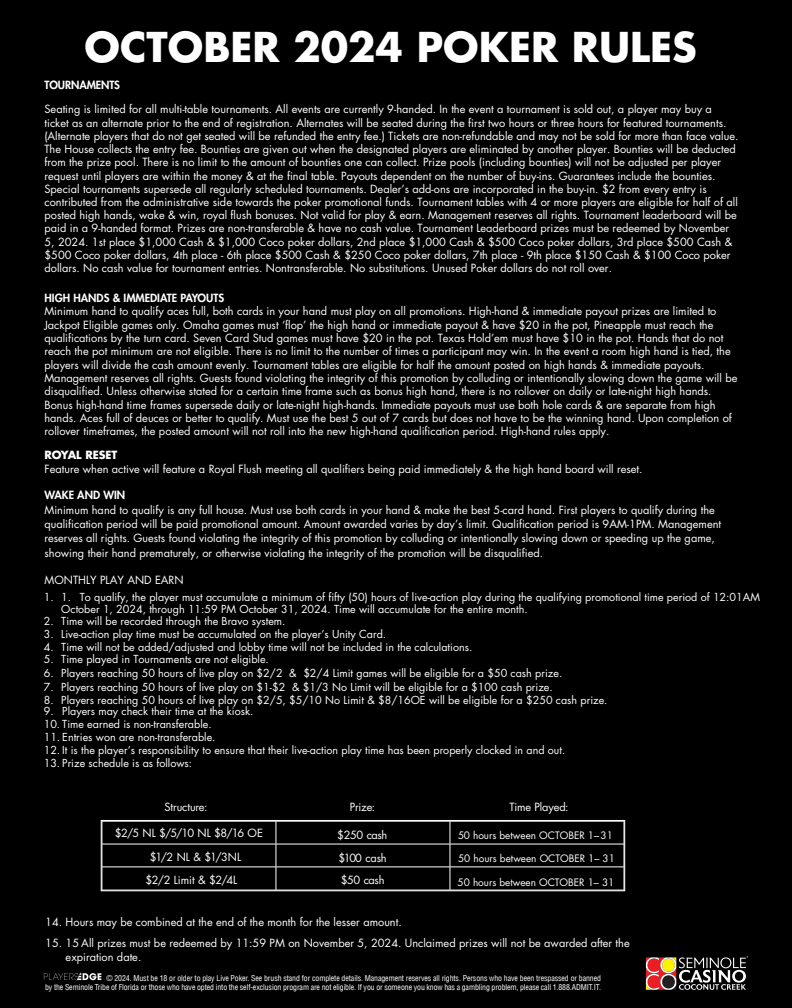
<style>
.page{position:relative;width:792px;height:1008px;background:#000}
.page>*{position:absolute;margin:0;border:0;box-sizing:border-box;transform-origin:0 0}
.t1{font:700 40px "Futura Std";color:#fff}
.t2{font:11px/13.2px "Futura Std";color:#fff}
.t3{font:800 11px "Futura Std";color:#fff}
.t4{font:700 11px "Futura Std";letter-spacing:-.005em;color:#fff}
.t5{font:10.75px/12.3px "Futura Std";color:#fff}
.t6{font:10px "Futura Std";color:#fff}
.t7{font:condensed 7.8px/9.4px "Helvetica LT";letter-spacing:-.01em;color:#fff;text-align:right}
</style>
<div class="page">
<svg style="left:646px;top:956px;width:102px;height:34px"></svg>
<svg style="left:44px;top:972px;width:57px;height:9px"></svg>
<hr style="left:102px;top:867px;width:174px;height:1px;background:#fff">
<hr style="left:102px;top:844px;width:174px;height:1px;background:#fff">
<hr style="left:276px;top:844px;width:174px;height:1px;background:#fff">
<hr style="left:450px;top:867px;width:174px;height:1px;background:#fff">
<hr style="left:276px;top:867px;width:174px;height:1px;background:#fff">
<svg style="left:276px;top:822px;width:1px;height:67px"></svg>
<svg style="left:450px;top:822px;width:1px;height:67px"></svg>
<hr style="left:450px;top:844px;width:174px;height:1px;background:#fff">
<div style="left:101px;top:820px;width:524px;height:71px;border:1px solid #fff"></div>
<h1 class="t1" style="left:85px;top:20px;width:614px">OCTOBER 2024 POKER RULES</h1>
<p class="t3" style="left:44px;top:78px;width:77px">TOURNAMENTS</p>
<p class="t2" style="left:44px;top:103px;width:695px">Seating is limited for all multi-table tournaments. All events are currently 9-handed. In the event a tournament is sold out, a player may buy a ticket as an alternate prior to the end of registration. Alternates will be seated during the first two hours or three hours for featured tournaments. (Alternate players that do not get seated will be refunded the entry fee.) Tickets are non-refundable and may not be sold for more than face value.<br>The House collects the entry fee. Bounties are given out when the designated players are eliminated by another player. Bounties will be deducted from the prize pool. There is no limit to the amount of bounties one can collect. Prize pools (including bounties) will not be adjusted per player request until players are within the money &amp; at the final table. Payouts dependent on the number of buy-ins. Guarantees include the bounties.<br>Special tournaments supersede all regularly scheduled tournaments. Dealer’s add-ons are incorporated in the buy-in. $2 from every entry is contributed from the administrative side towards the poker promotional funds. Tournament tables with 4 or more players are eligible for half of all posted high hands, wake &amp; win, royal flush bonuses. Not valid for play &amp; earn. Management reserves all rights. Tournament leaderboard will be paid in a 9-handed format. Prizes are non-transferable &amp; have no cash value. Tournament Leaderboard prizes must be redeemed by November 5, 2024. 1st place $1,000 Cash &amp; $1,000 Coco poker dollars, 2nd place $1,000 Cash &amp; $500 Coco poker dollars, 3rd place $500 Cash &amp; $500 Coco poker dollars, 4th place - 6th place $500 Cash &amp; $250 Coco poker dollars, 7th place - 9th place $150 Cash &amp; $100 Coco poker dollars. No cash value for tournament entries. Nontransferable. No substitutions. Unused Poker dollars do not roll over.</p>
<p class="t3" style="left:44px;top:291px;width:181px">HIGH HANDS &amp; IMMEDIATE PAYOUTS</p>
<p class="t2" style="left:44px;top:305px;width:694px;line-height:13.3px">Minimum hand to qualify aces full, both cards in your hand must play on all promotions. High-hand &amp; immediate payout prizes are limited to Jackpot Eligible games only. Omaha games must ‘flop’ the high hand or immediate payout &amp; have $20 in the pot, Pineapple must reach the qualifications by the turn card. Seven Card Stud games must have $20 in the pot. Texas Hold’em must have $10 in the pot. Hands that do not reach the pot minimum are not eligible. There is no limit to the number of times a participant may win. In the event a room high hand is tied, the players will divide the cash amount evenly. Tournament tables are eligible for half the amount posted on high hands &amp; immediate payouts.<br>Management reserves all rights. Guests found violating the integrity of this promotion by colluding or intentionally slowing down the game will be disqualified. Unless otherwise stated for a certain time frame such as bonus high hand, there is no rollover on daily or late-night high hands.<br>Bonus high-hand time frames supersede daily or late-night high-hands. Immediate payouts must use both hole cards &amp; are separate from high hands. Aces full of deuces or better to qualify. Must use the best 5 out of 7 cards but does not have to be the winning hand. Upon completion of rollover timeframes, the posted amount will not roll into the new high-hand qualification period. High-hand rules apply.</p>
<p class="t4" style="left:44px;top:447px;width:74px">ROYAL RESET</p>
<p class="t2" style="left:44px;top:462px;width:600px">Feature when active will feature a Royal Flush meeting all qualifiers being paid immediately &amp; the high hand board will reset.</p>
<p class="t3" style="left:45px;top:488px;width:82px">WAKE AND WIN</p>
<p class="t2" style="left:45px;top:502px;width:678px;line-height:14.3px">Minimum hand to qualify is any full house. Must use both cards in your hand &amp; make the best 5-card hand. First players to qualify during the qualification period will be paid promotional amount. Amount awarded varies by day’s limit. Qualification period is 9AM-1PM. Management reserves all rights. Guests found violating the integrity of this promotion by colluding or intentionally slowing down or speeding up the game, showing their hand prematurely, or otherwise violating the integrity of the promotion will be disqualified.</p>
<p class="t2" style="left:45px;top:573px;width:141px">MONTHLY PLAY AND EARN</p>
<p class="t5" style="left:61px;top:591px;width:700px;text-indent:-18px">1. 1. To qualify, the player must accumulate a minimum of fifty (50) hours of live-action play during the qualifying promotional time period of 12:01AM<br>October 1, 2024, through 11:59 PM October 31, 2024. Time will accumulate for the entire month.</p>
<p class="t5" style="left:44px;top:615px;width:243px">2. Time will be recorded through the Bravo system.</p>
<p class="t5" style="left:44px;top:628px;width:344px">3. Live-action play time must be accumulated on the player’s Unity Card.</p>
<p class="t5" style="left:44px;top:641px;width:430px">4. Time will not be added/adjusted and lobby time will not be included in the calculations.</p>
<p class="t5" style="left:44px;top:653px;width:227px">5. Time played in Tournaments are not eligible.</p>
<p class="t5" style="left:44px;top:667px;width:520px">6. Players reaching 50 hours of live play on $2/2 &amp; $2/4 Limit games will be eligible for a $50 cash prize.</p>
<p class="t5" style="left:44px;top:681px;width:511px">7. Players reaching 50 hours of live play on $1-$2 &amp; $1/3 No Limit will be eligible for a $100 cash prize.</p>
<p class="t5" style="left:44px;top:694px;width:565px">8. Players reaching 50 hours of live play on $2/5, $5/10 No Limit &amp; $8/16OE will be eligible for a $250 cash prize.</p>
<p class="t5" style="left:44px;top:705px;width:211px">9. Players may check their time at the kiosk.</p>
<p class="t5" style="left:44px;top:718px;width:169px">10. Time earned is non-transferable.</p>
<p class="t5" style="left:44px;top:731px;width:173px">11. Entries won are non-transferable.</p>
<p class="t5" style="left:44px;top:744px;width:523px">12. It is the player’s responsibility to ensure that their live-action play time has been properly clocked in and out.</p>
<p class="t5" style="left:44px;top:757px;width:150px">13. Prize schedule is as follows:</p>
<p class="t2" style="left:164px;top:801px;width:45px">Structure:</p>
<p class="t2" style="left:350px;top:801px;width:27px">Prize:</p>
<p class="t2" style="left:509px;top:801px;width:61px">Time Played:</p>
<p class="t2" style="left:115px;top:827px;width:150px">$2/5 NL $/5/10 NL $8/16 OE</p>
<p class="t2" style="left:337px;top:829px;width:52px">$250 cash</p>
<p class="t2" style="left:150px;top:850px;width:93px">$1/2 NL &amp; $1/3NL</p>
<p class="t2" style="left:338px;top:852px;width:50px">$100 cash</p>
<p class="t2" style="left:146px;top:873px;width:93px">$2/2 Limit &amp; $2/4L</p>
<p class="t2" style="left:341px;top:874px;width:45px">$50 cash</p>
<p class="t6" style="left:458px;top:829px;width:156px">50 hours between OCTOBER 1– 31</p>
<p class="t6" style="left:458px;top:852px;width:158px">50 hours between OCTOBER 1– 31</p>
<p class="t6" style="left:458px;top:876px;width:158px">50 hours between OCTOBER 1– 31</p>
<p class="t2" style="left:45px;top:915px;width:358px">14. Hours may be combined at the end of the month for the lesser amount.</p>
<p class="t2" style="left:66px;top:937px;width:566px;text-indent:-20px">15. 15 All prizes must be redeemed by 11:59 PM on November 5, 2024. Unclaimed prizes will not be awarded after the expiration date.</p>
<p class="t7" style="left:45px;top:973px;width:558px">© 2024. Must be 18 or older to play Live Poker. See brush stand for complete details. Management reserves all rights. Persons who have been trespassed or banned<br>by the Seminole Tribe of Florida or those who have opted into the self-exclusion program are not eligible. If you or someone you know has a gambling problem, please call 1.888.ADMIT.IT.</p>
</div>
